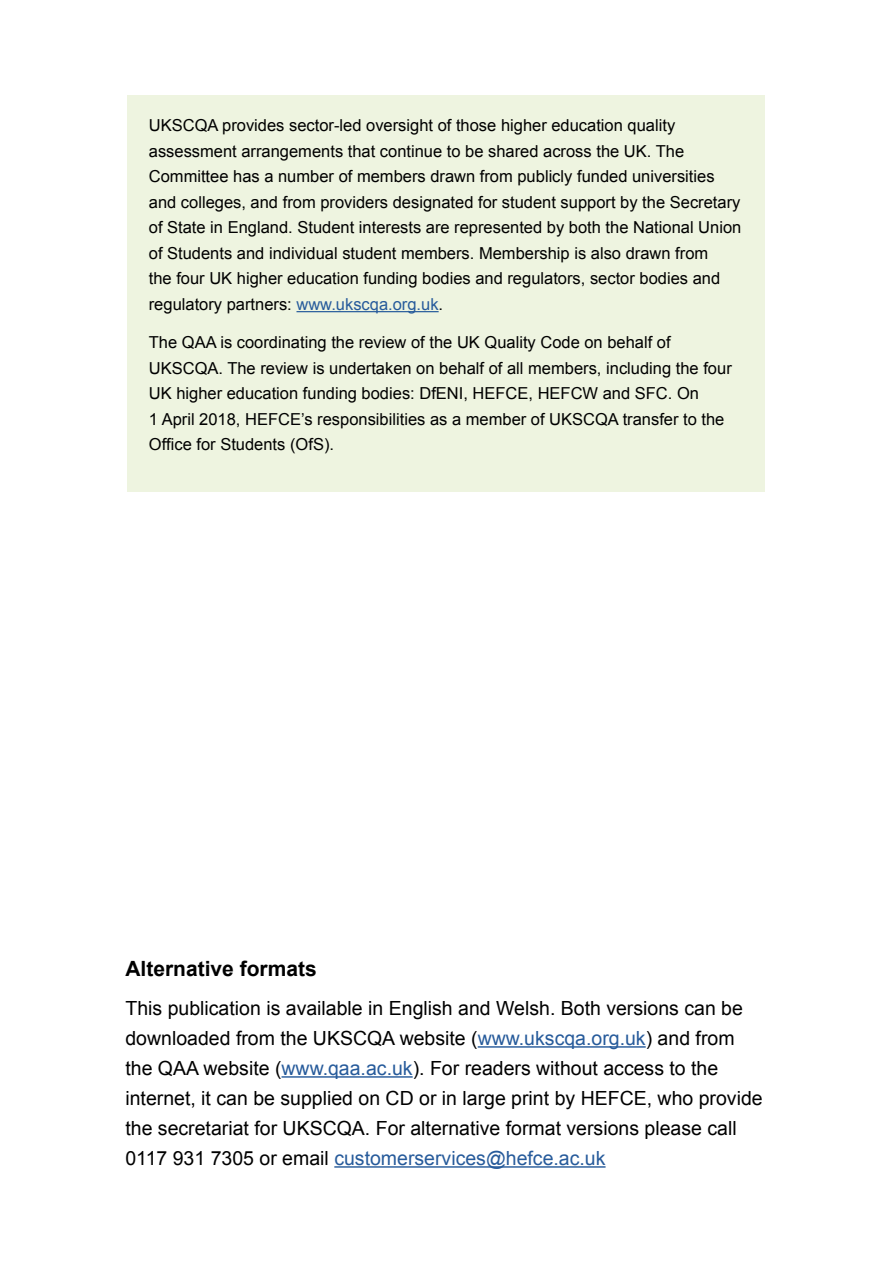
<style>
.page{position:relative;width:893px;height:1263px;background:#fff}
.page>*{position:absolute;margin:0;border:0;box-sizing:border-box;transform-origin:0 0}
.text{font:700 21px "Arial";color:#000}
.text-2{font:19.5px/30px "Arial";color:#000}
.text_single{font:16.5px/25.5px "Arial";color:#000}
.s1{color:#275b9b}
</style>
<div class="page">
<div style="left:128px;top:95px;width:637px;height:396px;background:#eef4e0"></div>
<hr style="left:296px;top:311px;width:143px;height:1px;background:#275b9b">
<hr style="left:478px;top:1046px;width:168px;height:2px;background:#275b9b">
<hr style="left:282px;top:1076px;width:131px;height:2px;background:#275b9b">
<hr style="left:334px;top:1166px;width:272px;height:2px;background:#275b9b">
<p class="text_single" style="left:149px;top:113px;width:594px">UKSCQA provides sector-led oversight of those higher education quality assessment arrangements that continue to be shared across the UK. The Committee has a number of members drawn from publicly funded universities and colleges, and from providers designated for student support by the Secretary of State in England. Student interests are represented by both the National Union of Students and individual student members. Membership is also drawn from<br>the four UK higher education funding bodies and regulators, sector bodies and regulatory partners: <span class="s1">www.ukscqa.org.uk</span>.</p>
<p class="text_single" style="left:149px;top:330px;width:584px">The QAA is coordinating the review of the UK Quality Code on behalf of UKSCQA. The review is undertaken on behalf of all members, including the four UK higher education funding bodies: DfENI, HEFCE, HEFCW and SFC. On<br>1 April 2018, HEFCE’s responsibilities as a member of UKSCQA transfer to the Office for Students (OfS).</p>
<p class="text" style="left:125px;top:955px;width:193px">Alternative formats</p>
<p class="text-2" style="left:125px;top:993px;width:639px">This publication is available in English and Welsh. Both versions can be downloaded from the UKSCQA website (<span class="s1">www.ukscqa.org.uk</span>) and from the QAA website (<span class="s1">www.qaa.ac.uk</span>). For readers without access to the internet, it can be supplied on CD or in large print by HEFCE, who provide the secretariat for UKSCQA. For alternative format versions please call 0117 931 7305 or email <span class="s1">customerservices@hefce.ac.uk</span></p>
</div>
